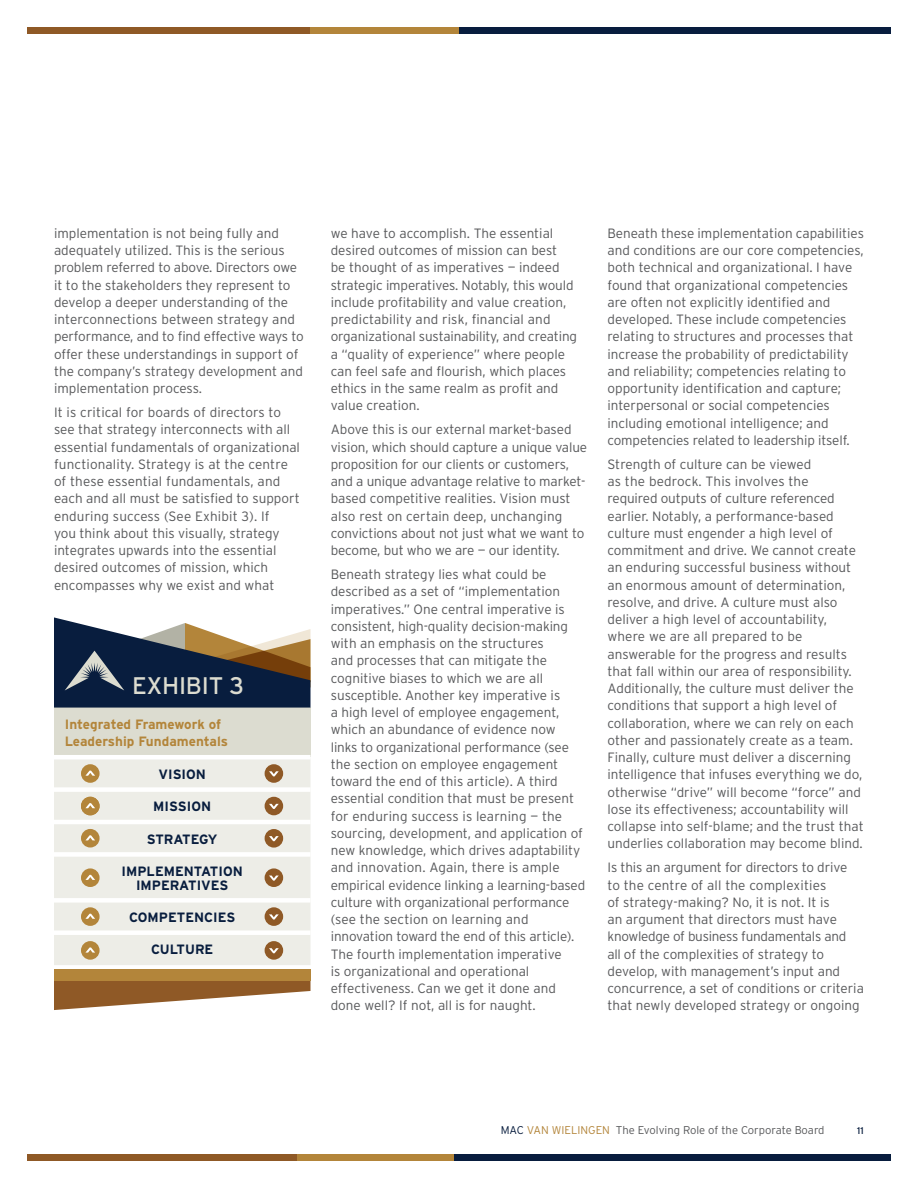
<style>
.page{position:relative;width:918px;height:1188px;background:#fff}
.page>*{position:absolute;margin:0;border:0;box-sizing:border-box;transform-origin:0 0}
.Body_Text{font:24px "Interstate";letter-spacing:-.01em;color:#dcdcd0}
.Body_Text-2{font:300 13.5px/17.2px "Interstate";color:#57585a}
.Body_Text-3{font:700 13.5px "Interstate";color:#081d3e}
.Body_Text-4{font:700 13.5px/17.2px "Interstate";color:#b3853a}
.Body_Text-5{font:700 13.5px "Interstate";letter-spacing:-.025em;color:#081d3e}
.t1{font:300 11.25px "Interstate";color:#57585a}
.t2{font:9.75px "Interstate";color:#081d3e}
.s1{color:#081d3e}
.s2{color:#b3853a}
</style>
<div class="page">
<div style="left:54px;top:708px;width:256px;height:49px;background:#dcdcd0"></div>
<div style="left:54px;top:759px;width:256px;height:206px;background:#edede7"></div>
<hr style="left:54px;top:755px;width:256px;height:4px;background:#fff">
<div style="left:54px;top:787px;width:256px;height:5px;background:#fff"></div>
<hr style="left:54px;top:820px;width:256px;height:4px;background:#fff">
<div style="left:54px;top:852px;width:256px;height:5px;background:#fff"></div>
<div style="left:54px;top:898px;width:256px;height:5px;background:#fff"></div>
<div style="left:54px;top:930px;width:256px;height:5px;background:#fff"></div>
<svg style="left:54px;top:981px;width:256px;height:29px"></svg>
<div style="left:54px;top:969px;width:256px;height:12px;background:#b3853a"></div>
<svg style="left:54px;top:617px;width:256px;height:91px"></svg>
<div style="left:266px;top:765px;width:16px;height:17px;background:#8f5926;border-radius:50%"></div>
<div style="left:265px;top:764px;width:18px;height:19px;border:2px solid #8f5926;border-radius:50%"></div>
<svg style="left:269px;top:771px;width:10px;height:5px"></svg>
<div style="left:266px;top:908px;width:16px;height:17px;background:#8f5926;border-radius:50%"></div>
<div style="left:265px;top:907px;width:18px;height:19px;border:2px solid #8f5926;border-radius:50%"></div>
<svg style="left:269px;top:914px;width:10px;height:6px"></svg>
<div style="left:266px;top:869px;width:16px;height:17px;background:#8f5926;border-radius:50%"></div>
<div style="left:265px;top:868px;width:18px;height:19px;border:2px solid #8f5926;border-radius:50%"></div>
<svg style="left:269px;top:876px;width:10px;height:5px"></svg>
<div style="left:266px;top:830px;width:16px;height:17px;background:#8f5926;border-radius:50%"></div>
<div style="left:265px;top:829px;width:18px;height:19px;border:2px solid #8f5926;border-radius:50%"></div>
<svg style="left:269px;top:836px;width:10px;height:5px"></svg>
<div style="left:266px;top:798px;width:16px;height:16px;background:#8f5926;border-radius:50%"></div>
<div style="left:265px;top:797px;width:18px;height:18px;border:2px solid #8f5926;border-radius:50%"></div>
<svg style="left:269px;top:804px;width:10px;height:5px"></svg>
<div style="left:82px;top:830px;width:17px;height:17px;background:#b3853a;border-radius:50%"></div>
<div style="left:81px;top:829px;width:19px;height:19px;border:2px solid #b3853a;border-radius:50%"></div>
<svg style="left:86px;top:835px;width:9px;height:5px"></svg>
<div style="left:82px;top:869px;width:17px;height:17px;background:#b3853a;border-radius:50%"></div>
<div style="left:81px;top:868px;width:19px;height:19px;border:2px solid #b3853a;border-radius:50%"></div>
<svg style="left:85px;top:875px;width:10px;height:5px"></svg>
<div style="left:82px;top:798px;width:17px;height:16px;background:#b3853a;border-radius:50%"></div>
<div style="left:81px;top:797px;width:19px;height:18px;border:2px solid #b3853a;border-radius:50%"></div>
<svg style="left:85px;top:803px;width:10px;height:5px"></svg>
<div style="left:82px;top:908px;width:17px;height:17px;background:#b3853a;border-radius:50%"></div>
<div style="left:81px;top:907px;width:19px;height:19px;border:2px solid #b3853a;border-radius:50%"></div>
<svg style="left:85px;top:914px;width:10px;height:5px"></svg>
<div style="left:82px;top:942px;width:17px;height:17px;background:#b3853a;border-radius:50%"></div>
<div style="left:81px;top:941px;width:19px;height:19px;border:2px solid #b3853a;border-radius:50%"></div>
<svg style="left:85px;top:947px;width:10px;height:6px"></svg>
<div style="left:266px;top:942px;width:16px;height:17px;background:#8f5926;border-radius:50%"></div>
<div style="left:265px;top:941px;width:18px;height:19px;border:2px solid #8f5926;border-radius:50%"></div>
<svg style="left:269px;top:948px;width:10px;height:5px"></svg>
<div style="left:82px;top:765px;width:17px;height:17px;background:#b3853a;border-radius:50%"></div>
<div style="left:81px;top:764px;width:19px;height:19px;border:2px solid #b3853a;border-radius:50%"></div>
<svg style="left:85px;top:771px;width:10px;height:5px"></svg>
<div style="left:27px;top:27px;width:283px;height:6px;background:#8f5926"></div>
<div style="left:310px;top:27px;width:149px;height:6px;background:#b3853a"></div>
<div style="left:459px;top:27px;width:432px;height:6px;background:#081d3e"></div>
<div style="left:27px;top:1155px;width:270px;height:6px;background:#8f5926"></div>
<div style="left:297px;top:1155px;width:159px;height:6px;background:#b3853a"></div>
<div style="left:455px;top:1155px;width:436px;height:6px;background:#081d3e"></div>
<p class="Body_Text-2" style="left:54px;top:224px;width:251px">implementation is not being fully and adequately utilized. This is the serious problem referred to above. Directors owe it to the stakeholders they represent to develop a deeper understanding of the interconnections between strategy and performance, and to find effective ways to offer these understandings in support of the company’s strategy development and implementation process.</p>
<p class="Body_Text-2" style="left:54px;top:404px;width:248px">It is critical for boards of directors to see that strategy interconnects with all essential fundamentals of organizational functionality. Strategy is at the centre of these essential fundamentals, and each and all must be satisfied to support enduring success (See Exhibit 3). If<br>you think about this visually, strategy integrates upwards into the essential desired outcomes of mission, which encompasses why we exist and what</p>
<p class="Body_Text" style="left:132px;top:671px;width:113px">EXHIBIT 3</p>
<p class="Body_Text-4" style="left:65px;top:716px;width:165px">Integrated Framework of<br>Leadership Fundamentals</p>
<p class="Body_Text-3" style="left:158px;top:766px;width:49px">VISION</p>
<p class="Body_Text-3" style="left:153px;top:798px;width:59px">MISSION</p>
<p class="Body_Text-5" style="left:147px;top:831px;width:72px">STRATEGY</p>
<p class="Body_Text-3" style="left:122px;top:863px;width:123px">IMPLEMENTATION</p>
<p class="Body_Text-3" style="left:136px;top:877px;width:94px">IMPERATIVES</p>
<p class="Body_Text-3" style="left:129px;top:909px;width:108px">COMPETENCIES</p>
<p class="Body_Text-3" style="left:151px;top:941px;width:64px">CULTURE</p>
<p class="Body_Text-2" style="left:331px;top:224px;width:248px">we have to accomplish. The essential desired outcomes of mission can best<br>be thought of as imperatives — indeed strategic imperatives. Notably, this would include profitability and value creation, predictability and risk, financial and organizational sustainability, and creating a “quality of experience” where people can feel safe and flourish, which places ethics in the same realm as profit and value creation.</p>
<p class="Body_Text-2" style="left:331px;top:421px;width:258px">Above this is our external market-based vision, which should capture a unique value proposition for our clients or customers, and a unique advantage relative to market&shy;based competitive realities. Vision must also rest on certain deep, unchanging convictions about not just what we want to become, but who we are — our identity.</p>
<p class="Body_Text-2" style="left:331px;top:566px;width:256px">Beneath strategy lies what could be described as a set of “implementation imperatives.” One central imperative is consistent, high-quality decision-making with an emphasis on the structures<br>and processes that can mitigate the cognitive biases to which we are all susceptible. Another key imperative is<br>a high level of employee engagement, which an abundance of evidence now links to organizational performance (see the section on employee engagement toward the end of this article). A third essential condition that must be present for enduring success is learning — the sourcing, development, and application of new knowledge, which drives adaptability and innovation. Again, there is ample empirical evidence linking a learning-based culture with organizational performance (see the section on learning and innovation toward the end of this article).<br>The fourth implementation imperative<br>is organizational and operational effectiveness. Can we get it done and done well? If not, all is for naught.</p>
<p class="Body_Text-2" style="left:608px;top:224px;width:258px">Beneath these implementation capabilities and conditions are our core competencies, both technical and organizational. I have found that organizational competencies are often not explicitly identified and developed. These include competencies relating to structures and processes that increase the probability of predictability and reliability; competencies relating to opportunity identification and capture; interpersonal or social competencies including emotional intelligence; and competencies related to leadership itself.</p>
<p class="Body_Text-2" style="left:608px;top:455px;width:258px">Strength of culture can be viewed<br>as the bedrock. This involves the<br>required outputs of culture referenced earlier. Notably, a performance-based culture must engender a high level of commitment and drive. We cannot create an enduring successful business without an enormous amount of determination, resolve, and drive. A culture must also deliver a high level of accountability, where we are all prepared to be answerable for the progress and results that fall within our area of responsibility.<br>Additionally, the culture must deliver the conditions that support a high level of collaboration, where we can rely on each other and passionately create as a team.<br>Finally, culture must deliver a discerning intelligence that infuses everything we do, otherwise “drive” will become “force” and lose its effectiveness; accountability will collapse into self-blame; and the trust that underlies collaboration may become blind.</p>
<p class="Body_Text-2" style="left:608px;top:859px;width:258px">Is this an argument for directors to drive<br>to the centre of all the complexities<br>of strategy-making? No, it is not. It is<br>an argument that directors must have knowledge of business fundamentals and<br>all of the complexities of strategy to develop, with management’s input and concurrence, a set of conditions or criteria that newly developed strategy or ongoing</p>
<p class="t1" style="left:501px;top:1123px;width:325px"><span class="s1">MAC</span> <span class="s2">VAN WIELINGEN</span> The Evolving Role of the Corporate Board</p>
<p class="t2" style="left:857px;top:1125px;width:8px">11</p>
</div>
